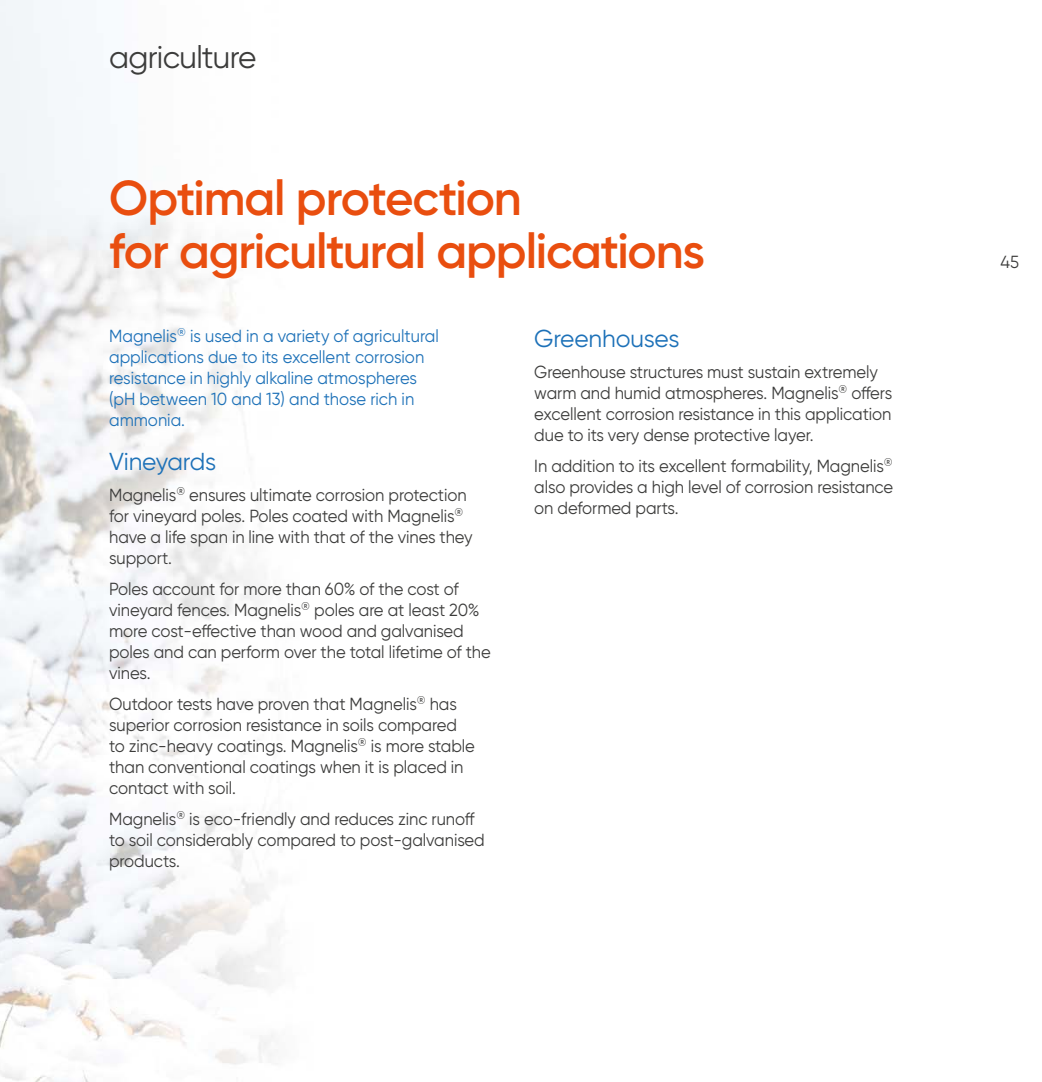
<style>
.page{position:relative;width:1042px;height:1082px;background:#fff}
.page>*{position:absolute;margin:0;border:0;box-sizing:border-box;transform-origin:0 0}
.t1{font:600 49px/52.5px "Gilro";letter-spacing:-.025em;color:#e94e0f}
.t2{font:31.5px "Gilro";letter-spacing:-.025em;color:#3c3c3b}
.t3{font:24.5px "Gilro";letter-spacing:-.01em;color:#1d71b8}
.t4{font:17.5px/21px "Gilro";letter-spacing:-.005em;color:#3c3c3b;scale:.95 1}
.t5{font:17.5px/21px "Gilro";color:#1d71b8;scale:.95 1}
</style>
<div class="page">
<img style="left:0;top:0;width:280px;height:1081px">
<h2 class="t2" style="left:109px;top:38px;width:149px">agriculture</h2>
<h1 class="t1" style="left:109px;top:172px;width:597px">Optimal protection<br>for agricultural applications</h1>
<p class="t5" style="left:109px;top:325px;width:348px">Magnelis® is used in a variety of agricultural applications due to its excellent corrosion resistance in highly alkaline atmospheres (pH between 10 and 13) and those rich in ammonia.</p>
<h3 class="t3" style="left:109px;top:447px;width:108px">Vineyards</h3>
<p class="t4" style="left:109px;top:484px;width:384px">Magnelis® ensures ultimate corrosion protection for vineyard poles. Poles coated with Magnelis® have a life span in line with that of the vines they support.</p>
<p class="t4" style="left:109px;top:578px;width:403px">Poles account for more than 60% of the cost of vineyard fences. Magnelis® poles are at least 20% more cost-effective than wood and galvanised poles and can perform over the total lifetime of the vines.</p>
<p class="t4" style="left:109px;top:693px;width:386px">Outdoor tests have proven that Magnelis® has superior corrosion resistance in soils compared to zinc-heavy coatings. Magnelis® is more stable than conventional coatings when it is placed in contact with soil.</p>
<p class="t4" style="left:109px;top:808px;width:397px">Magnelis® is eco-friendly and reduces zinc runoff to soil considerably compared to post-galvanised products.</p>
<h3 class="t3" style="left:534px;top:323px;width:147px">Greenhouses</h3>
<p class="t4" style="left:534px;top:361px;width:378px">Greenhouse structures must sustain extremely warm and humid atmospheres. Magnelis® offers excellent corrosion resistance in this application due to its very dense protective layer.</p>
<p class="t4" style="left:534px;top:455px;width:379px;text-align:justify">In addition to its excellent formability, Magnelis® also provides a high level of corrosion resistance on deformed parts.</p>
<p class="t4" style="left:1000px;top:251px;width:21px">45</p>
</div>
